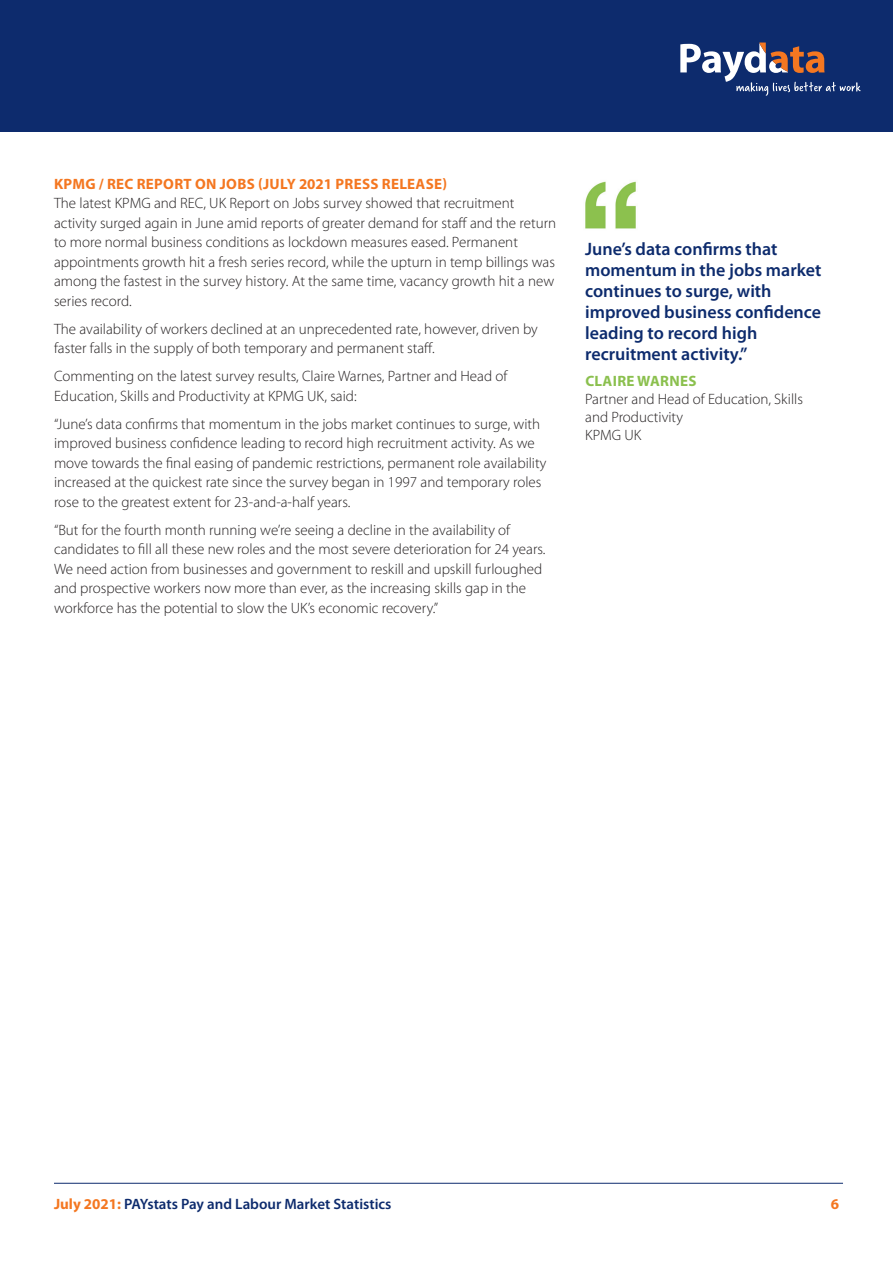
<style>
.page{position:relative;width:893px;height:1263px;background:#fff}
.page>*{position:absolute;margin:0;border:0;box-sizing:border-box;transform-origin:0 0}
.t1{font:600 18px/21px "Myriad Pro";color:#0d2b6d}
.t2{font:300 15px/19.5px "Myriad Pro";color:#231f20}
.t3{font:600 15px "Myriad Pro";color:#0d2b6d}
.t4{font:700 15px "Myriad Pro";letter-spacing:.02em;color:#f47721}
.t5{font:700 15px "Myriad Pro";letter-spacing:.02em;color:#8bc04e}
.s1{font-weight:700;color:#f47721}
</style>
<div class="page">
<img style="left:585px;top:181px;width:51px;height:48px">
<div style="left:0;top:0;width:893px;height:132px;background:#0d2b6d"></div>
<svg style="left:680px;top:43px;width:181px;height:53px"></svg>
<hr style="left:54px;top:1183px;width:789px;height:1px;background:#0d2b6d">
<p class="t4" style="left:54px;top:174px;width:394px">KPMG / REC REPORT ON JOBS (JULY 2021 PRESS RELEASE)</p>
<p class="t2" style="left:54px;top:193px;width:504px">The latest KPMG and REC, UK Report on Jobs survey showed that recruitment activity surged again in June amid reports of greater demand for staff and the return to more normal business conditions as lockdown measures eased. Permanent appointments growth hit a fresh series record, while the upturn in temp billings was among the fastest in the survey history. At the same time, vacancy growth hit a new series record.</p>
<p class="t2" style="left:54px;top:319px;width:485px">The availability of workers declined at an unprecedented rate, however, driven by faster falls in the supply of both temporary and permanent staff.</p>
<p class="t2" style="left:54px;top:366px;width:455px">Commenting on the latest survey results, Claire Warnes, Partner and Head of<br>Education, Skills and Productivity at KPMG UK, said:</p>
<p class="t2" style="left:54px;top:414px;width:494px">“June’s data confirms that momentum in the jobs market continues to surge, with improved business confidence leading to record high recruitment activity. As we move towards the final easing of pandemic restrictions, permanent role availability increased at the quickest rate since the survey began in 1997 and temporary roles rose to the greatest extent for 23-and-a-half years.</p>
<p class="t2" style="left:54px;top:520px;width:493px">“But for the fourth month running we’re seeing a decline in the availability of candidates to fill all these new roles and the most severe deterioration for 24 years.<br>We need action from businesses and government to reskill and upskill furloughed and prospective workers now more than ever, as the increasing skills gap in the workforce has the potential to slow the UK’s economic recovery.”</p>
<p class="t1" style="left:585px;top:237px;width:238px">June’s data confirms that momentum in the jobs market continues to surge, with improved business confidence leading to record high recruitment activity.”</p>
<p class="t5" style="left:585px;top:371px;width:113px">CLAIRE WARNES</p>
<p class="t2" style="left:585px;top:389px;width:219px">Partner and Head of Education, Skills</p>
<p class="t2" style="left:585px;top:407px;width:99px">and Productivity</p>
<p class="t2" style="left:585px;top:425px;width:58px">KPMG UK</p>
<p class="t3" style="left:54px;top:1195px;width:339px"><span class="s1">July 2021:</span> PAYstats Pay and Labour Market Statistics</p>
<p class="t4" style="left:831px;top:1194px;width:10px">6</p>
</div>
